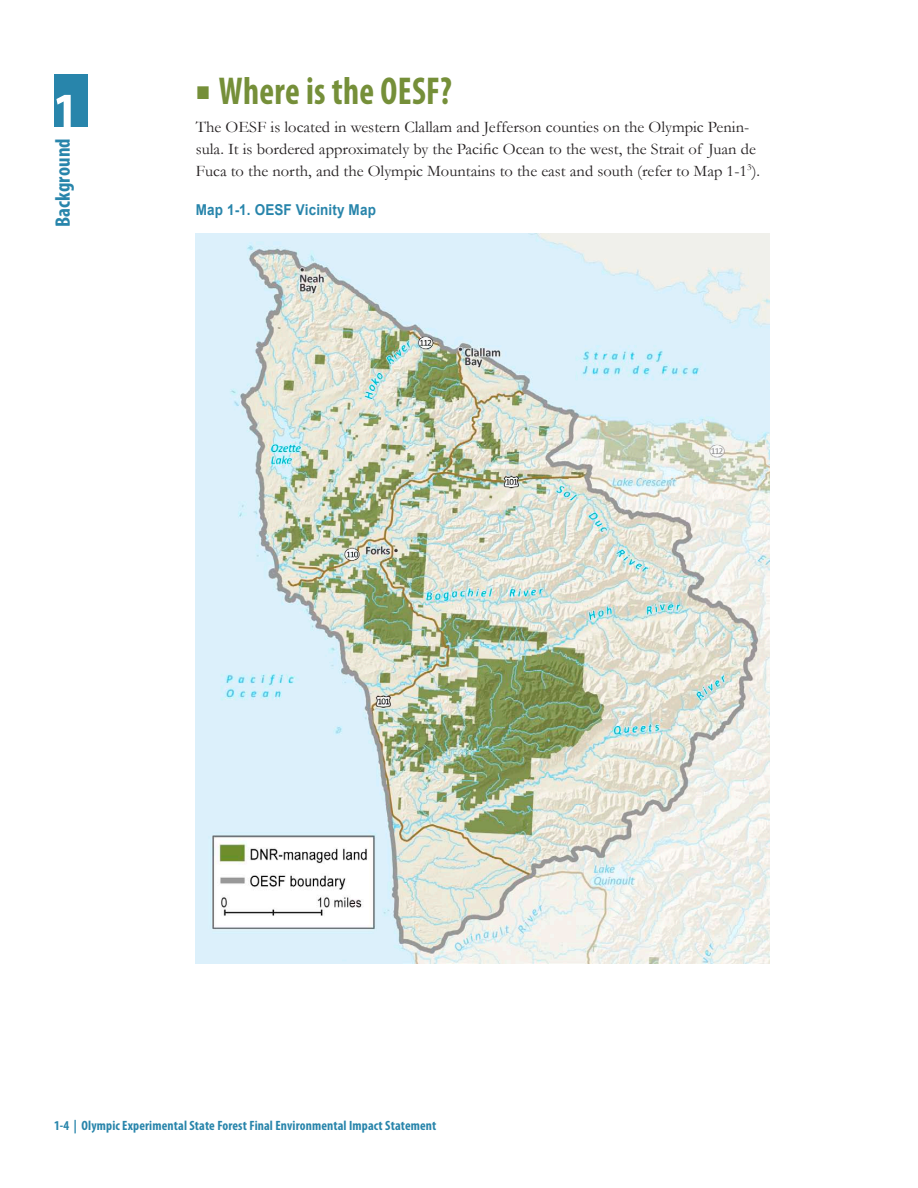
<style>
.page{position:relative;width:918px;height:1188px;background:#fff}
.page>*{position:absolute;margin:0;border:0;box-sizing:border-box;transform-origin:0 0}
.t1{font:700 condensed 54px "Myriad Pro";color:#fff}
.DNR_Heading_1{font:700 condensed 39px "Myriad Pro";letter-spacing:.01em;color:#758f39;scale:.9 1}
.t2{font:700 condensed 21px "Myriad Pro";letter-spacing:.01em;color:#2885ab}
.DNR_Body_Text{font:16.2px/21.8px "Garamond";color:#231f20}
.DNR_Map_Caption{font:700 15px "Arial";letter-spacing:.01em;color:#2885ab;scale:.9 1}
.t3{font:700 condensed 13.5px "Myriad Pro";letter-spacing:.01em;color:#2885ab}
.s1{font-family:"Garamond";font-stretch:normal;font-size:27px}
</style>
<div class="page">
<div style="left:54px;top:74px;width:33px;height:53px;background:#2885ab"></div>
<img style="left:196px;top:233px;width:574px;height:730px">
<h1 class="t1" style="left:54px;top:78px;width:25px">1</h1>
<p class="t2" style="left:50px;top:227px;width:91px;rotate:-90deg">Background</p>
<p class="DNR_Heading_1" style="left:196px;top:66px;width:286px"><span class="s1">■</span> Where is the OESF?</p>
<p class="DNR_Body_Text" style="left:196px;top:116px;width:566px">The OESF is located in western Clallam and Jefferson counties on the Olympic Penin&shy;sula. It is bordered approximately by the Pacific Ocean to the west, the Strait of Juan de<br>Fuca to the north, and the Olympic Mountains to the east and south (refer to Map 1-1<sup>3</sup>).</p>
<p class="DNR_Map_Caption" style="left:196px;top:200px;width:202px">Map 1-1. OESF Vicinity Map</p>
<p class="t3" style="left:54px;top:1117px;width:384px">1-4 | Olympic Experimental State Forest Final Environmental Impact Statement</p>
</div>
